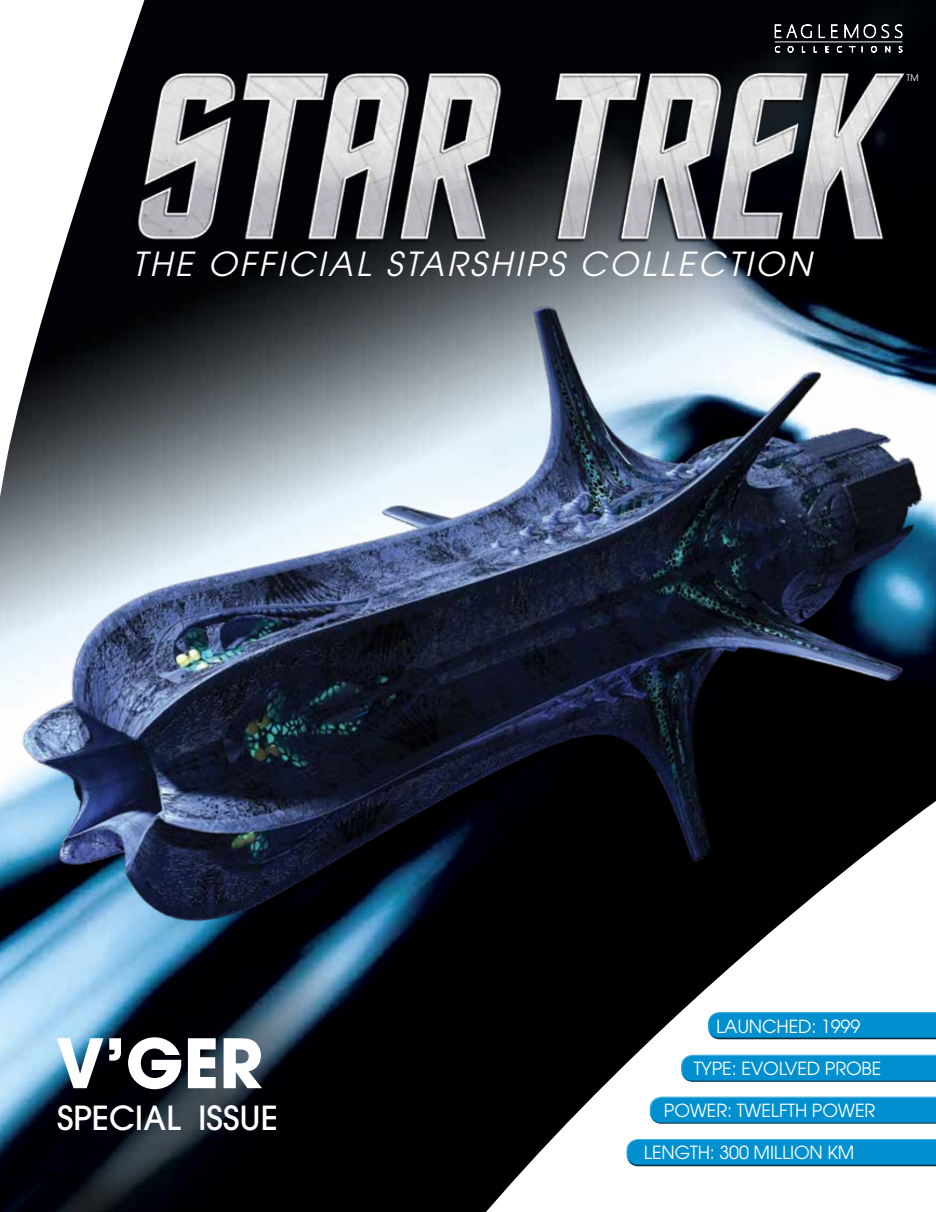
<style>
.page{position:relative;width:936px;height:1212px;background:#fff}
.page>*{position:absolute;margin:0;border:0;box-sizing:border-box;transform-origin:0 0}
.t1{font:700 67.5px "Avant Garde";color:#fff}
.t2{font:italic 33px "Avant Garde LT";letter-spacing:.09em;color:#fff}
.t3{font:500 33px "Avant Garde";color:#fff}
.t4{font:18px "Avant Garde LT";letter-spacing:-.01em;color:#fff}
.t5{font:9px "Avant Garde LT";color:#fff}
</style>
<div class="page">
<img style="left:0;top:0;width:935px;height:1212px">
<img style="left:178px;top:49px;width:737px;height:103px">
<svg style="left:0;top:0;width:178px;height:152px"></svg>
<svg style="left:88px;top:1041px;width:847px;height:171px;fill:#000006"></svg>
<div style="left:680px;top:1052px;width:255px;height:24px;background:#fff;opacity:.75"></div>
<div style="left:680px;top:1057px;width:255px;height:26px;background:#000;opacity:.75"></div>
<div style="left:648px;top:1094px;width:287px;height:24px;background:#fff;opacity:.75"></div>
<div style="left:648px;top:1099px;width:287px;height:26px;background:#000;opacity:.75"></div>
<div style="left:625px;top:1136px;width:310px;height:25px;background:#fff;opacity:.75"></div>
<div style="left:625px;top:1142px;width:310px;height:25px;background:#000;opacity:.75"></div>
<img style="left:0;top:152px;width:935px;height:889px">
<svg style="left:774px;top:22px;width:37px;height:16px"></svg>
<svg style="left:818px;top:24px;width:19px;height:14px"></svg>
<svg style="left:844px;top:23px;width:58px;height:16px"></svg>
<svg style="left:774px;top:46px;width:6px;height:7px"></svg>
<svg style="left:787px;top:46px;width:7px;height:7px"></svg>
<svg style="left:801px;top:46px;width:4px;height:7px"></svg>
<svg style="left:813px;top:46px;width:4px;height:7px"></svg>
<svg style="left:824px;top:46px;width:5px;height:7px"></svg>
<svg style="left:836px;top:46px;width:6px;height:7px"></svg>
<svg style="left:848px;top:46px;width:15px;height:7px"></svg>
<svg style="left:870px;top:46px;width:7px;height:7px"></svg>
<svg style="left:884px;top:46px;width:6px;height:10px"></svg>
<svg style="left:898px;top:46px;width:4px;height:7px"></svg>
<hr style="left:774px;top:42px;width:128px;height:1px;background:#fff">
<p class="t2" style="left:132px;top:244px;width:680px">THE OFFICIAL STARSHIPS COLLECTION</p>
<p class="t5" style="left:906px;top:72px;width:14px">TM</p>
<p class="t1" style="left:56px;top:1019px;width:209px">V’GER</p>
<p class="t3" style="left:57px;top:1097px;width:222px">SPECIAL ISSUE</p>
<p class="t4" style="left:716px;top:1015px;width:146px">LAUNCHED: 1999</p>
<p class="t4" style="left:693px;top:1057px;width:189px">TYPE: EVOLVED PROBE</p>
<p class="t4" style="left:663px;top:1099px;width:213px">POWER: TWELFTH POWER</p>
<p class="t4" style="left:644px;top:1141px;width:212px">LENGTH: 300 MILLION KM</p>
</div>
